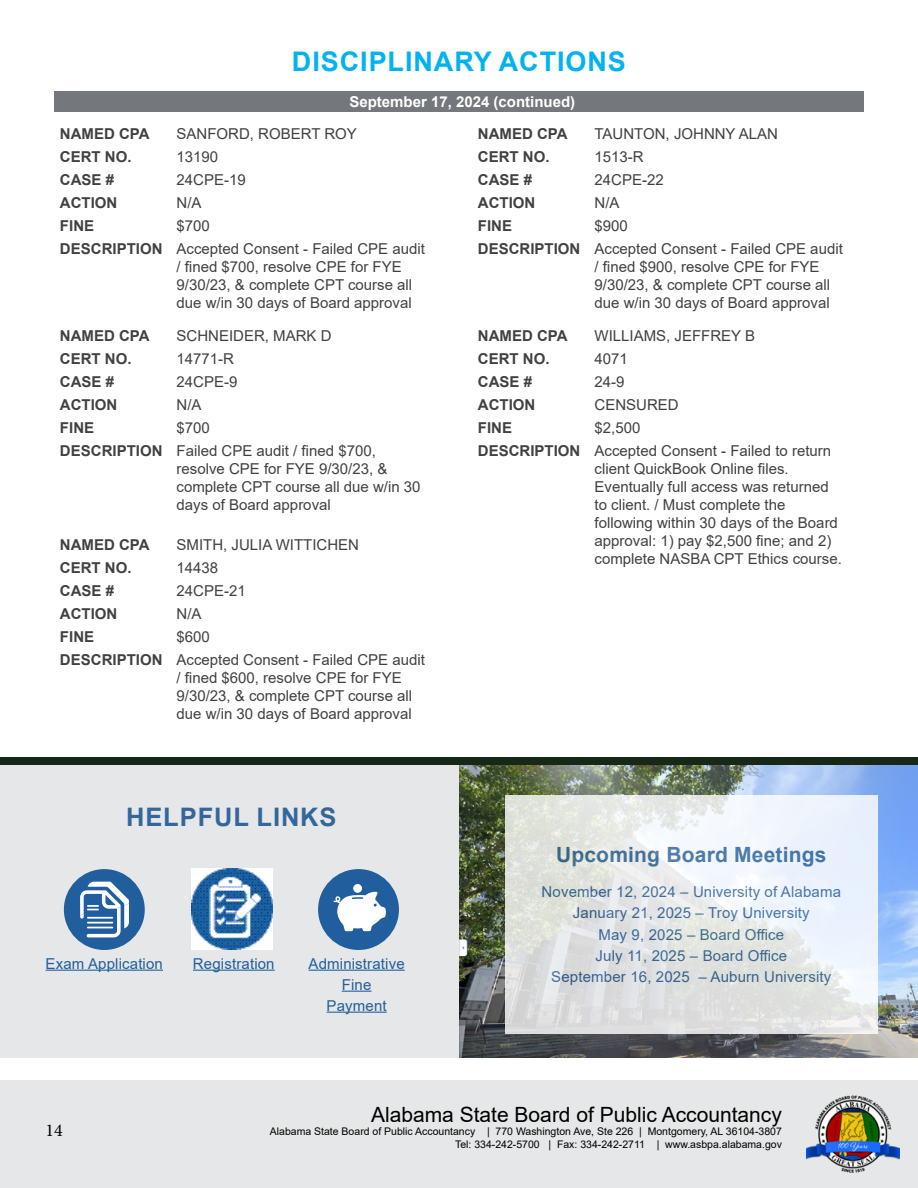
<style>
.page{position:relative;width:918px;height:1188px;background:#fff}
.page>*{position:absolute;margin:0;border:0;box-sizing:border-box;transform-origin:0 0}
.t1{font:700 27px "Arial";letter-spacing:.035em;color:#00b3f0}
.t2{font:700 25.5px "Arial";letter-spacing:.035em;color:#33679b}
.t3{font:21px "Arial";color:#000}
.t4{font:700 21px "Arial";letter-spacing:.01em;color:#33679b}
.t5{font:18px "Minion Pro";color:#000}
.t6{font:15px/18px "Arial";color:#414042}
.t7{font:700 15px "Arial";color:#414042}
.t8{font:15px/21.3px "Arial";letter-spacing:.01em;color:#33679b;text-align:center}
.t9{font:15px/21px "Arial";letter-spacing:.01em;color:#215e9e;text-align:center}
.t10{font:700 15px "Arial";color:#fff}
.t11{font:10.5px/12.6px "Arial";color:#000;text-align:right}
.s1{font-weight:700}
</style>
<div class="page">
<div style="left:0;top:1080px;width:918px;height:108px;background:#e6e7e8"></div>
<img style="left:806px;top:1095px;width:93px;height:78px">
<div style="left:54px;top:91px;width:810px;height:21px;background:#74777b"></div>
<div style="left:0;top:757px;width:918px;height:8px;background:#172816"></div>
<div style="left:0;top:765px;width:459px;height:293px;background:#e6e7e8"></div>
<div style="left:65px;top:870px;width:79px;height:79px;background:#215e9e;border-radius:50%"></div>
<div style="left:64px;top:869px;width:81px;height:81px;border:2px solid #215e9e;border-radius:50%"></div>
<svg style="left:80px;top:882px;width:49px;height:55px"></svg>
<img style="left:191px;top:869px;width:81px;height:81px">
<div style="left:319px;top:870px;width:79px;height:79px;background:#215e9e;border-radius:50%"></div>
<div style="left:318px;top:869px;width:81px;height:81px;border:2px solid #215e9e;border-radius:50%"></div>
<svg style="left:333px;top:884px;width:53px;height:47px"></svg>
<hr style="left:46px;top:970px;width:117px;height:1px;background:#215e9e">
<hr style="left:193px;top:970px;width:82px;height:1px;background:#215e9e">
<hr style="left:309px;top:970px;width:96px;height:1px;background:#215e9e">
<svg style="left:342px;top:991px;width:29px;height:1px"></svg>
<hr style="left:327px;top:1012px;width:60px;height:1px;background:#215e9e">
<img style="left:460px;top:765px;width:458px;height:293px">
<svg style="left:505px;top:795px;width:372px;height:239px"></svg>
<h1 class="t1" style="left:292px;top:43px;width:336px">DISCIPLINARY ACTIONS</h1>
<p class="t10" style="left:349px;top:91px;width:227px">September 17, 2024 (continued)</p>
<p class="t7" style="left:60px;top:123px;width:91px">NAMED CPA</p>
<p class="t6" style="left:177px;top:125px;width:182px">SANFORD, ROBERT ROY</p>
<p class="t7" style="left:60px;top:146px;width:73px">CERT NO.</p>
<p class="t6" style="left:177px;top:148px;width:43px">13190</p>
<p class="t7" style="left:60px;top:169px;width:56px">CASE #</p>
<p class="t6" style="left:177px;top:171px;width:71px">24CPE-19</p>
<p class="t7" style="left:60px;top:192px;width:59px">ACTION</p>
<p class="t6" style="left:177px;top:193px;width:27px">N/A</p>
<p class="t7" style="left:60px;top:215px;width:36px">FINE</p>
<p class="t6" style="left:60px;top:214px;width:366px;line-height:23px;text-indent:117px">$700<br><span class="s1">DESCRIPTION</span> Accepted Consent - Failed CPE audit</p>
<p class="t6" style="left:177px;top:257px;width:237px">/ fined $700, resolve CPE for FYE<br>9/30/23, &amp; complete CPT course all due w/in 30 days of Board approval</p>
<p class="t7" style="left:60px;top:325px;width:91px">NAMED CPA</p>
<p class="t6" style="left:177px;top:327px;width:157px">SCHNEIDER, MARK D</p>
<p class="t7" style="left:60px;top:348px;width:73px">CERT NO.</p>
<p class="t6" style="left:177px;top:350px;width:59px">14771-R</p>
<p class="t7" style="left:60px;top:371px;width:56px">CASE #</p>
<p class="t6" style="left:177px;top:373px;width:62px">24CPE-9</p>
<p class="t7" style="left:60px;top:394px;width:59px">ACTION</p>
<p class="t6" style="left:177px;top:396px;width:27px">N/A</p>
<p class="t7" style="left:60px;top:417px;width:36px">FINE</p>
<p class="t6" style="left:60px;top:416px;width:317px;line-height:23px;text-indent:117px">$700<br><span class="s1">DESCRIPTION</span> Failed CPE audit / fined $700,</p>
<p class="t6" style="left:177px;top:459px;width:245px">resolve CPE for FYE 9/30/23, &amp; complete CPT course all due w/in 30 days of Board approval</p>
<p class="t7" style="left:60px;top:535px;width:91px">NAMED CPA</p>
<p class="t6" style="left:177px;top:536px;width:184px">SMITH, JULIA WITTICHEN</p>
<p class="t7" style="left:60px;top:558px;width:73px">CERT NO.</p>
<p class="t6" style="left:177px;top:559px;width:43px">14438</p>
<p class="t7" style="left:60px;top:580px;width:56px">CASE #</p>
<p class="t6" style="left:177px;top:582px;width:71px">24CPE-21</p>
<p class="t7" style="left:60px;top:603px;width:59px">ACTION</p>
<p class="t6" style="left:177px;top:605px;width:27px">N/A</p>
<p class="t7" style="left:60px;top:626px;width:36px">FINE</p>
<p class="t6" style="left:60px;top:625px;width:366px;line-height:23px;text-indent:117px">$600<br><span class="s1">DESCRIPTION</span> Accepted Consent - Failed CPE audit</p>
<p class="t6" style="left:177px;top:669px;width:237px">/ fined $600, resolve CPE for FYE<br>9/30/23, &amp; complete CPT course all due w/in 30 days of Board approval</p>
<h2 class="t2" style="left:126px;top:799px;width:212px">HELPFUL LINKS</h2>
<p class="t9" style="left:46px;top:953px;width:119px">Exam Application</p>
<p class="t9" style="left:193px;top:953px;width:83px">Registration</p>
<p class="t9" style="left:309px;top:953px;width:98px">Administrative<br>Fine<br>Payment</p>
<p class="t7" style="left:478px;top:123px;width:91px">NAMED CPA</p>
<p class="t6" style="left:595px;top:125px;width:185px">TAUNTON, JOHNNY ALAN</p>
<p class="t7" style="left:478px;top:146px;width:73px">CERT NO.</p>
<p class="t6" style="left:595px;top:148px;width:51px">1513-R</p>
<p class="t7" style="left:478px;top:169px;width:56px">CASE #</p>
<p class="t6" style="left:595px;top:171px;width:71px">24CPE-22</p>
<p class="t7" style="left:478px;top:192px;width:59px">ACTION</p>
<p class="t6" style="left:595px;top:193px;width:27px">N/A</p>
<p class="t7" style="left:478px;top:215px;width:36px">FINE</p>
<p class="t6" style="left:478px;top:214px;width:366px;line-height:23px;text-indent:117px">$900<br><span class="s1">DESCRIPTION</span> Accepted Consent - Failed CPE audit</p>
<p class="t6" style="left:595px;top:257px;width:237px">/ fined $900, resolve CPE for FYE<br>9/30/23, &amp; complete CPT course all due w/in 30 days of Board approval</p>
<p class="t7" style="left:478px;top:325px;width:91px">NAMED CPA</p>
<p class="t6" style="left:595px;top:327px;width:162px">WILLIAMS, JEFFREY B</p>
<p class="t7" style="left:478px;top:348px;width:73px">CERT NO.</p>
<p class="t6" style="left:595px;top:350px;width:35px">4071</p>
<p class="t7" style="left:478px;top:371px;width:56px">CASE #</p>
<p class="t6" style="left:595px;top:373px;width:32px">24-9</p>
<p class="t7" style="left:478px;top:394px;width:59px">ACTION</p>
<p class="t6" style="left:595px;top:396px;width:86px">CENSURED</p>
<p class="t7" style="left:478px;top:417px;width:36px">FINE</p>
<p class="t6" style="left:478px;top:416px;width:355px;line-height:23px;text-indent:117px">$2,500<br><span class="s1">DESCRIPTION</span> Accepted Consent - Failed to return</p>
<p class="t6" style="left:595px;top:459px;width:249px">client QuickBook Online files.<br>Eventually full access was returned to client. / Must complete the following within 30 days of the Board approval: 1) pay $2,500 fine; and 2) complete NASBA CPT Ethics course.</p>
<h3 class="t4" style="left:556px;top:840px;width:272px">Upcoming Board Meetings</h3>
<p class="t8" style="left:542px;top:881px;width:301px">November 12, 2024 – University of Alabama January 21, 2025 – Troy University<br>May 9, 2025 – Board Office<br>July 11, 2025 – Board Office<br>September 16, 2025 – Auburn University</p>
<p class="t5" style="left:45px;top:1118px;width:19px">14</p>
<h3 class="t3" style="left:371px;top:1101px;width:412px">Alabama State Board of Public Accountancy</h3>
<p class="t11" style="left:270px;top:1125px;width:514px">Alabama State Board of Public Accountancy | 770 Washington Ave, Ste 226 | Montgomery, AL 36104-3807<br>Tel: 334-242-5700 | Fax: 334-242-2711 | www.asbpa.alabama.gov</p>
</div>
